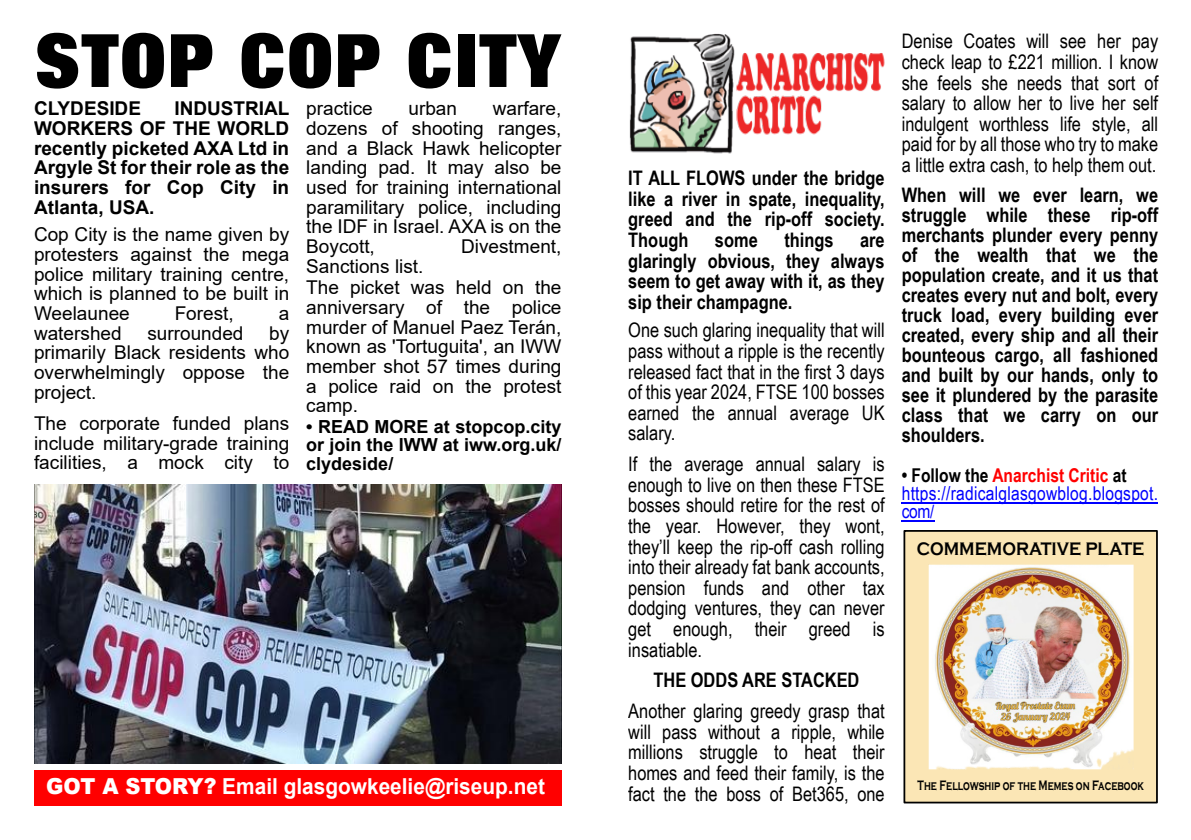
<style>
.page{position:relative;width:1191px;height:840px;background:#fff}
.page>*{position:absolute;margin:0;border:0;box-sizing:border-box;transform-origin:0 0}
.t1{font:800 73.8px "Folio BT";color:#000;scale:.86 1}
.t2{font:700 22px "Arial";color:#fff;scale:.95 1}
.t3{font:20px/20.6px "Arial Narrow";color:#000;text-align:justify}
.t4{font:700 20px/20px "Arial Narrow";color:#000;text-align:justify}
.t5{font:19px/19.6px "Arial";color:#000;text-align:justify}
.t6{font:700 19px/19.6px "Arial";color:#000;text-align:justify}
.t7{font:19px/18px "Arial Narrow";letter-spacing:.015em;color:#00f}
.t8{font:700 18.6px "Copperplate Gothic";color:#000;scale:.86 1}
.t9{font:700 18px/18.6px "Arial";color:#000;text-align:justify}
.t10{font:700 14px "Copperplate Gothic";color:#000;scale:.68 1}
.s1{font-weight:900}
.s2{font-weight:700;color:#000}
.s3{font-weight:700;color:#f00}
.s4{font-size:18px}
</style>
<div class="page">
<div style="left:34px;top:769px;width:527px;height:36px;background:#f00"></div>
<img style="left:34px;top:484px;width:527px;height:279px">
<div style="left:903px;top:529px;width:254px;height:274px;background:#fbe6b5;border:2px solid #000"></div>
<img style="left:928px;top:564px;width:205px;height:205px">
<hr style="left:901px;top:502px;width:257px;height:1px;background:#00f">
<svg style="left:901px;top:520px;width:33px;height:1px"></svg>
<img style="left:629px;top:34px;width:256px;height:120px">
<h1 class="t1" style="left:34px;top:31px;width:614px">STOP COP CITY</h1>
<p class="t6" style="left:34px;top:101px;width:257px;text-indent:140px">INDUSTRIAL WORKERS OF THE WORLD recently picketed AXA Ltd in Argyle St for their role as the insurers for Cop City in Atlanta, USA.</p>
<p class="t5" style="left:34px;top:226px;width:257px">Cop City is the name given by protesters against the mega police military training centre, which is planned to be built in Weelaunee</p>
<p class="t6" style="left:34px;top:101px;width:108px">CLYDESIDE</p>
<p class="t5" style="left:175px;top:305px;width:61px">Forest,</p>
<p class="t5" style="left:279px;top:305px;width:12px">a</p>
<p class="t5" style="left:34px;top:324px;width:89px">watershed</p>
<p class="t5" style="left:147px;top:324px;width:98px">surrounded</p>
<p class="t5" style="left:34px;top:324px;width:257px;text-indent:235px">by primarily Black residents who overwhelmingly oppose the project.</p>
<p class="t5" style="left:34px;top:415px;width:257px">The corporate funded plans include military-grade training facilities, a mock city to</p>
<p class="t5" style="left:306px;top:101px;width:257px;text-indent:186px">warfare, dozens of shooting ranges, and a Black Hawk helicopter landing pad. It may also be used for training international paramilitary police, including the IDF in Israel. AXA is on the Boycott,</p>
<p class="t5" style="left:306px;top:101px;width:68px">practice</p>
<p class="t5" style="left:408px;top:101px;width:50px">urban</p>
<p class="t5" style="left:461px;top:238px;width:102px">Divestment,</p>
<p class="t5" style="left:306px;top:257px;width:257px;line-height:21.6px">Sanctions list.<br>The picket was held on the</p>
<p class="t5" style="left:306px;top:299px;width:257px">anniversary of the police murder of Manuel Paez Terán, known as 'Tortuguita', an IWW member shot 57 times during a police raid on the protest camp.</p>
<p class="t9" style="left:306px;top:418px;width:257px">• READ MORE at stopcop.city or join the IWW at iww.org.uk/ clydeside/</p>
<p class="t2" style="left:46px;top:777px;width:526px"><span class="s1">GOT A STORY?</span> Email glasgowkeelie@riseup.net</p>
<p class="t4" style="left:628px;top:169px;width:258px;line-height:20.6px">IT ALL FLOWS under the bridge like a river in spate, inequality, greed and the rip-off society.<br>Though</p>
<p class="t4" style="left:715px;top:231px;width:44px">some</p>
<p class="t4" style="left:784px;top:231px;width:51px">things</p>
<p class="t4" style="left:628px;top:231px;width:258px;line-height:20.6px;text-indent:232px">are glaringly obvious, they always seem to get away with it, as they sip their champagne.</p>
<p class="t3" style="left:628px;top:322px;width:258px">One such glaring inequality that will pass without a ripple is the recently released fact that in the first 3 days of this year 2024, FTSE 100 bosses earned the annual average UK salary.</p>
<p class="t3" style="left:628px;top:455px;width:258px">If the average annual salary is enough to live on then these FTSE bosses should retire for the rest of the year. However, they wont, they’ll keep the rip-off cash rolling into their already fat bank accounts, pension funds and other tax dodging ventures, they can never get enough, their greed is insatiable.</p>
<p class="t4" style="left:653px;top:671px;width:207px">THE ODDS ARE STACKED</p>
<p class="t3" style="left:628px;top:702px;width:258px">Another glaring greedy grasp that will pass without a ripple, while millions struggle to heat their homes and feed their family, is the fact the the boss of Bet365, one</p>
<p class="t3" style="left:901px;top:33px;width:258px">Denise Coates will see her pay check leap to £221 million. I know she feels she needs that sort of salary to allow her to live her self indulgent worthless life style, all paid for by all those who try to make a little extra cash, to help them out.</p>
<p class="t4" style="left:901px;top:187px;width:258px">When will we ever learn, we struggle while these rip-off merchants plunder every penny of the wealth that we the population create, and it us that creates every nut and bolt, every truck load, every building ever created, every ship and all their bounteous cargo, all fashioned and built by our hands, only to see it plundered by the parasite class that we carry on our shoulders.</p>
<p class="t7" style="left:901px;top:468px;width:258px"><span class="s2">• Follow the</span> <span class="s3">Anarchist Critic</span> <span class="s2">at </span>https://radicalglasgowblog.blogspot. com<span class="s4">/</span></p>
<p class="t8" style="left:917px;top:537px;width:266px">COMMEMORATIVE PLATE</p>
<p class="t10" style="left:917px;top:776px;width:334px">The Fellowship of the Memes on Facebook</p>
</div>
